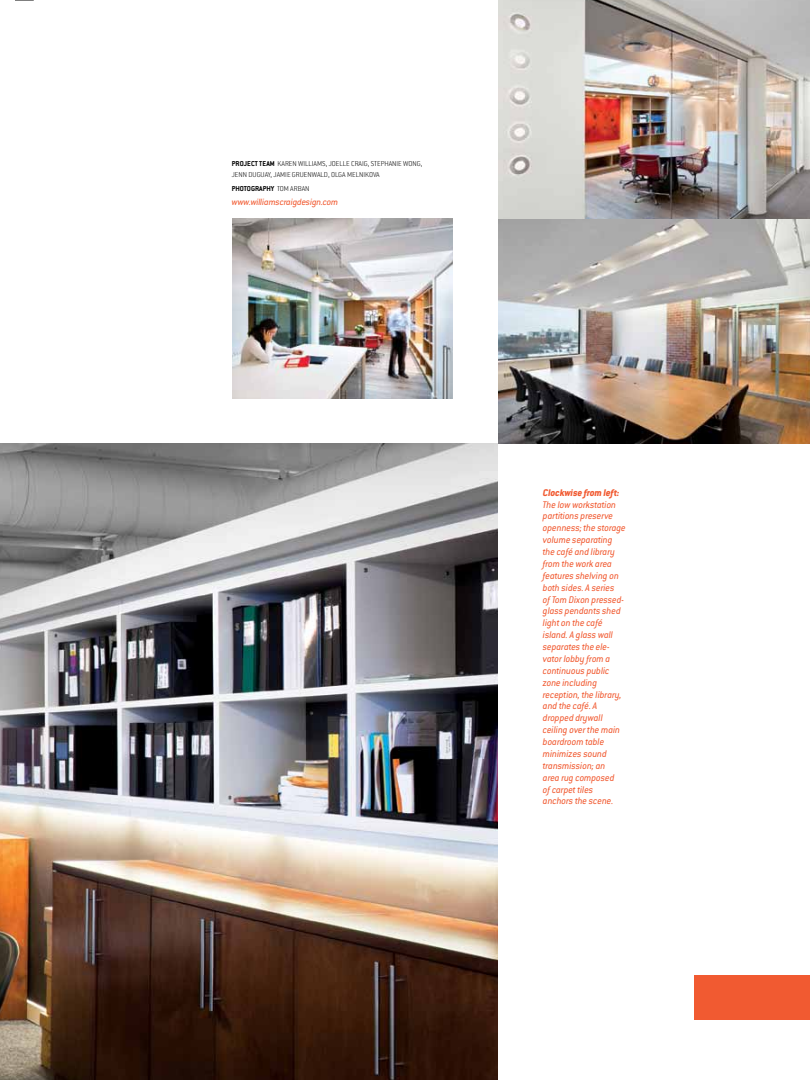
<style>
.page{position:relative;width:810px;height:1080px;background:#fff}
.page>*{position:absolute;margin:0;border:0;box-sizing:border-box;transform-origin:0 0}
.t1{font:italic 10.62px/11.9px "Conduit ITC";color:#f15a31;scale:.95 1}
.t2{font:italic 800 10.62px "Conduit ITC";color:#f15a31;scale:.95 1}
.t3{font:italic 10px "Conduit ITC";letter-spacing:-.01em;color:#f15a31}
.t4{font:200 7.75px/11.2px "Conduit ITC";color:#000}
.t5{font:700 7.75px "Conduit ITC Std";color:#000}
.s1{font-family:"Conduit ITC Std";font-weight:700}
.s2{font-family:"Conduit ITC";font-weight:200}
</style>
<div class="page">
<svg style="left:15px;top:0;width:19px;height:1px"></svg>
<img style="left:498px;top:0;width:312px;height:444px">
<img style="left:232px;top:219px;width:221px;height:180px">
<img style="left:0;top:444px;width:498px;height:636px">
<div style="left:694px;top:975px;width:116px;height:45px;background:#f15a31"></div>
<p class="t4" style="left:232px;top:157px;width:192px"><span class="s1">PROJECT TEAM</span> KAREN WILLIAMS, JOELLE CRAIG, STEPHANIE WONG,<br>JENN DUGUAY, JAMIE GRUENWALD, OLGA MELNIKOVA</p>
<p class="t5" style="left:232px;top:184px;width:79px">PHOTOGRAPHY <span class="s2">TOM ARBAN</span></p>
<p class="t3" style="left:232px;top:196px;width:108px">www.williamscraigdesign.com</p>
<p class="t2" style="left:543px;top:486px;width:82px">Clockwise from left:</p>
<p class="t1" style="left:543px;top:498px;width:89px">The low workstation partitions preserve openness; the storage volume separating the café and library from the work area features shelving on both sides. A series<br>of Tom Dixon pressed&shy;glass pendants shed light on the café island. A glass wall separates the ele&shy;vator lobby from a continuous public zone including reception, the library, and the café. A dropped drywall ceiling over the main boardroom table minimizes sound transmission; an<br>area rug composed<br>of carpet tiles anchors the scene.</p>
</div>
